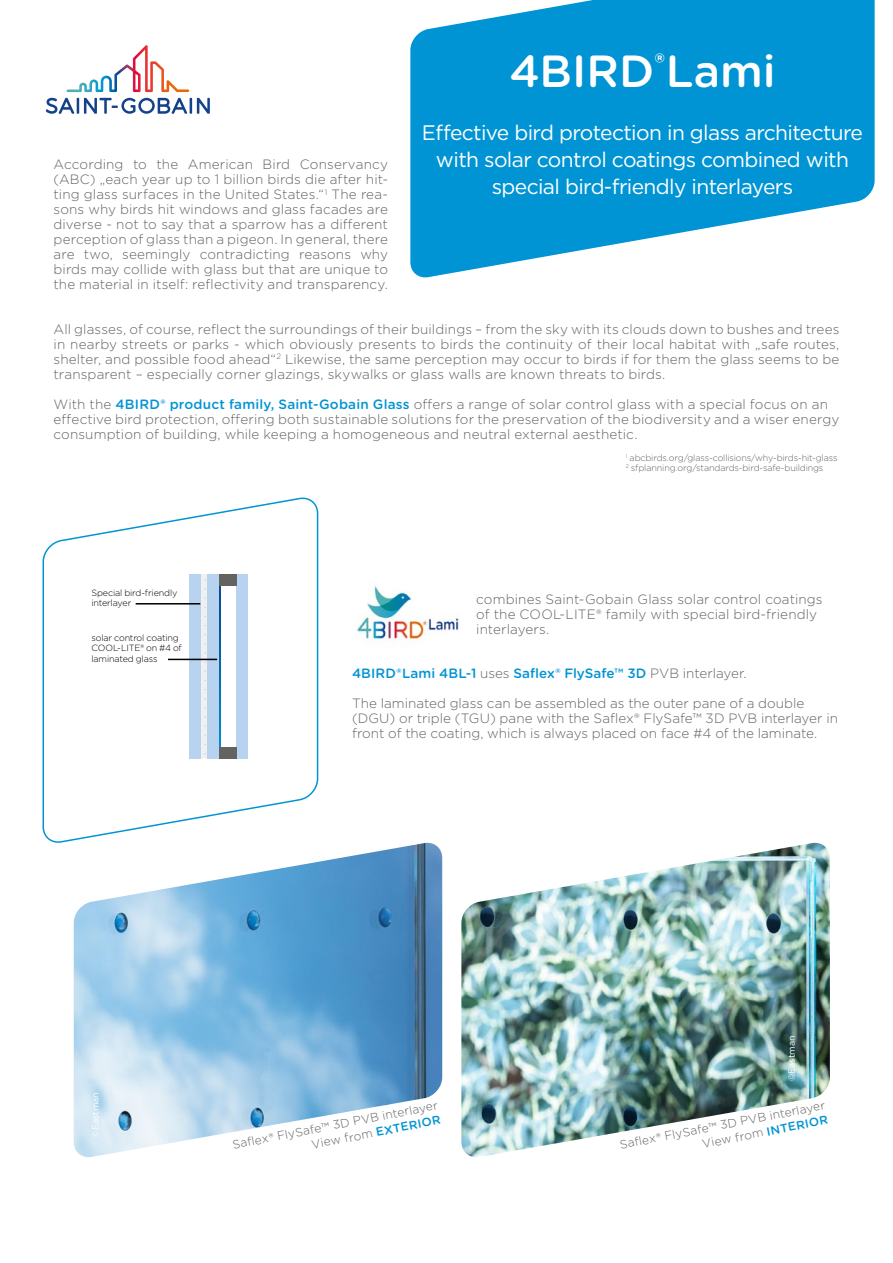
<style>
.page{position:relative;width:893px;height:1263px;background:#fff}
.page>*{position:absolute;margin:0;border:0;box-sizing:border-box;transform-origin:0 0}
.t1{font:500 45px "Gotham Rounded";color:#fff}
.t2{font:21px/27px "Gotham";letter-spacing:-.03em;color:#fff;text-align:center}
.t3{font:300 13.5px/15px "Gotham";letter-spacing:.005em;color:#636362}
.t4{font:500 13.5px "Gotham Rounded";letter-spacing:.005em;color:#0094d4}
.t5{font:300 12px/15px "Gotham";color:#636362;text-align:right}
.t6{font:300 9px/10.5px "Gotham";letter-spacing:-.015em;color:#636362}
.t7{font:300 9px/10.5px "Gotham";letter-spacing:-.015em;color:#000}
.t8{font:9px "Gotham";letter-spacing:-.01em;color:#fff}
.s1{font-family:"Gotham Rounded";font-weight:500;color:#0094d4}
.s2{font-family:"Gotham";font-weight:300;color:#636362}
</style>
<div class="page">
<svg style="left:46px;top:98px;width:164px;height:16px"></svg>
<svg style="left:67px;top:45px;width:122px;height:47px"></svg>
<svg style="left:410px;top:0;width:465px;height:278px;fill:#0094d4"></svg>
<img style="left:357px;top:586px;width:102px;height:53px">
<svg style="left:42px;top:497px;width:277px;height:346px"></svg>
<div style="left:236px;top:574px;width:12px;height:184px;background:#b7d3f0"></div>
<svg style="left:219px;top:585px;width:1px;height:162px"></svg>
<div style="left:201px;top:574px;width:6px;height:184px;background:#f0f0f0"></div>
<svg style="left:204px;top:579px;width:2px;height:175px"></svg>
<div style="left:218px;top:574px;width:18px;height:11px;background:#636362"></div>
<div style="left:218px;top:747px;width:18px;height:11px;background:#636362"></div>
<div style="left:207px;top:574px;width:11px;height:184px;background:#b7d3f0"></div>
<div style="left:190px;top:574px;width:11px;height:184px;background:#b7d3f0"></div>
<hr style="left:136px;top:603px;width:64px;height:1px;background:#000">
<hr style="left:168px;top:659px;width:49px;height:1px;background:#000">
<img style="left:74px;top:843px;width:368px;height:314px">
<img style="left:461px;top:843px;width:369px;height:314px">
<h1 class="t1" style="left:509px;top:39px;width:268px">4BIRD<sup>®</sup>Lami</h1>
<h2 class="t2" style="left:422px;top:119px;width:443px">Effective bird protection in glass architecture with solar control coatings combined with special bird-friendly interlayers</h2>
<p class="t3" style="left:54px;top:157px;width:336px;text-align:justify">According to the American Bird Conservancy (ABC) „each year up to 1 billion birds die after hit&shy;ting glass surfaces in the United States.“<sup>1</sup> The rea&shy;sons why birds hit windows and glass facades are diverse - not to say that a sparrow has a different perception of glass than a pigeon. In general, there are two, seemingly contradicting reasons why birds may collide with glass but that are unique to the material in itself: reflectivity and transparency.</p>
<p class="t3" style="left:54px;top:321px;width:787px;text-align:justify">All glasses, of course, reflect the surroundings of their buildings – from the sky with its clouds down to bushes and trees in nearby streets or parks - which obviously presents to birds the continuity of their local habitat with „safe routes, shelter, and possible food ahead“<sup>2</sup> Likewise, the same perception may occur to birds if for them the glass seems to be transparent – especially corner glazings, skywalks or glass walls are known threats to birds.</p>
<p class="t3" style="left:54px;top:396px;width:787px">With the <span class="s1">4BIRD® product family, Saint-Gobain Glass</span> offers a range of solar control glass with a special focus on an effective bird protection, offering both sustainable solutions for the preservation of the biodiversity and a wiser energy consumption of building, while keeping a homogeneous and neutral external aesthetic.</p>
<p class="t7" style="left:91px;top:587px;width:88px">Special bird-friendly interlayer</p>
<p class="t7" style="left:91px;top:632px;width:92px">solar control coating<br>COOL-LITE® on #4 of laminated glass</p>
<p class="t6" style="left:626px;top:452px;width:213px"><sup>1</sup> abcbirds.org/glass-collisions/why-birds-hit-glass<br><sup>2</sup> sfplanning.org/standards-bird-safe-buildings</p>
<p class="t3" style="left:476px;top:592px;width:348px">combines Saint-Gobain Glass solar control coatings of the COOL-LITE® family with special bird-friendly interlayers.</p>
<p class="t4" style="left:352px;top:664px;width:396px">4BIRD®Lami 4BL-1 <span class="s2">uses</span> Saflex® FlySafe™ 3D <span class="s2">PVB interlayer.</span></p>
<p class="t3" style="left:352px;top:696px;width:487px">The laminated glass can be assembled as the outer pane of a double (DGU) or triple (TGU) pane with the Saflex® FlySafe™ 3D PVB interlayer in front of the coating, which is always placed on face #4 of the laminate.</p>
<p class="t8" style="left:90px;top:1137px;width:47px;rotate:-90deg">©Eastman</p>
<p class="t8" style="left:786px;top:1081px;width:47px;rotate:-90deg">©Eastman</p>
<p class="t5" style="left:231px;top:1137px;width:210px;rotate:-11deg">Safl ex® FlySafe™ 3D PVB interlayer<br>View from <span class="s1">EXTERIOR</span></p>
<p class="t5" style="left:618px;top:1137px;width:210px;rotate:-11deg">Safl ex® FlySafe™ 3D PVB interlayer<br>View from <span class="s1">INTERIOR</span></p>
</div>
